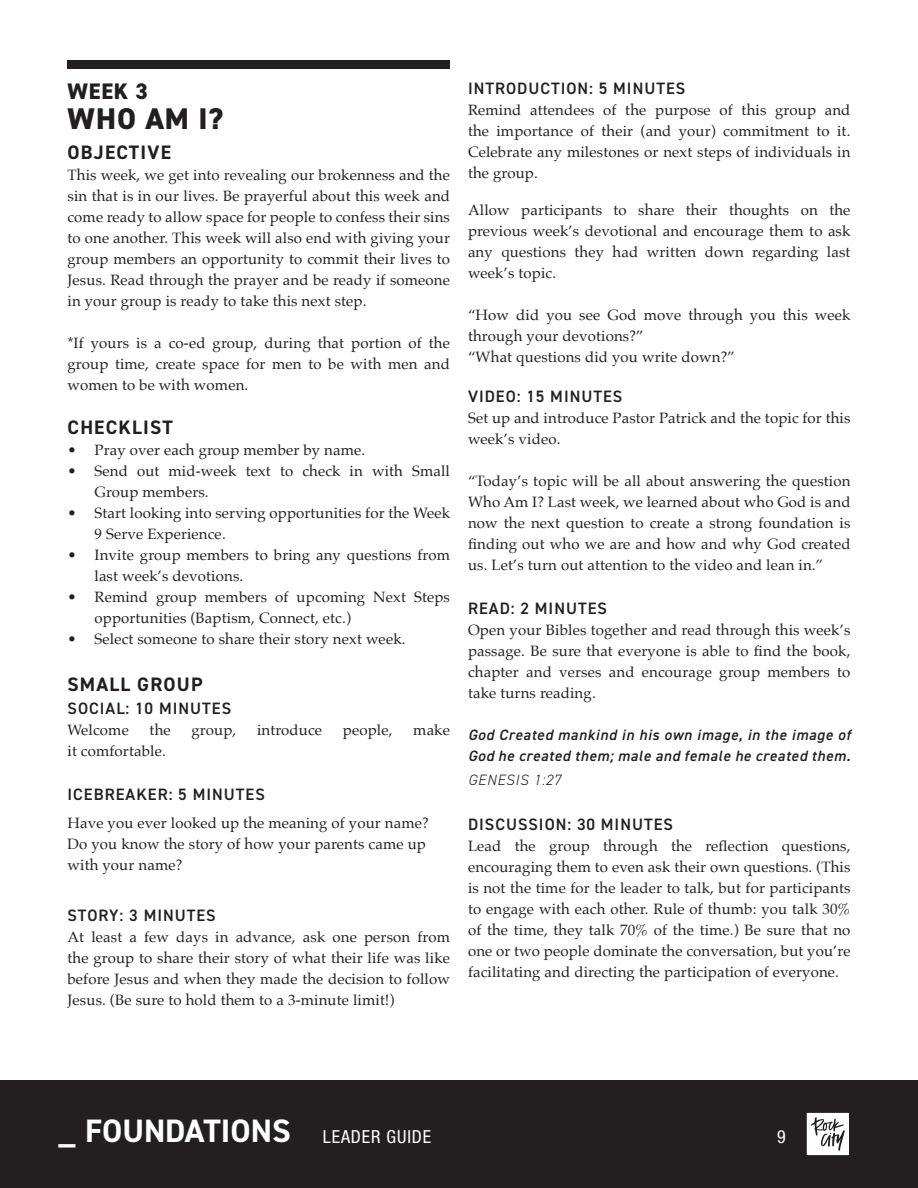
<style>
.page{position:relative;width:918px;height:1188px;background:#fff}
.page>*{position:absolute;margin:0;border:0;box-sizing:border-box;transform-origin:0 0}
.t1{font:700 32.55px "DIN2014";color:#fff}
.Week_Title{font:800 30px "DIN2014";color:#231f20}
.Week_Number{font:800 22.5px "DIN2014";color:#231f20}
.Section_Headers{font:700 19.5px "DIN2014";letter-spacing:.06em;color:#231f20}
.t2{font:condensed 18px "Helvetica Neue";color:#fff}
.Timed_Sections{font:600 16.5px "DIN2014";letter-spacing:.06em;color:#231f20}
.Timed_Sections-2{font:15px/21px "Palatino";letter-spacing:.01em;color:#231f20;text-align:justify}
.Verse{font:italic 600 15px/21px "DIN2014";letter-spacing:.05em;color:#231f20}
.Verse-2{font:italic 300 15px "DIN2014";letter-spacing:.05em;color:#231f20}
.s1{font-family:"Helvetica Neue";font-weight:400;font-stretch:condensed;font-size:18px}
</style>
<div class="page">
<div style="left:0;top:1080px;width:918px;height:108px;background:#231f20"></div>
<svg style="left:807px;top:1113px;width:42px;height:42px;background:#d8d8d8"></svg>
<div style="left:68px;top:60px;width:382px;height:9px;background:#231f20"></div>
<p class="Week_Number" style="left:68px;top:76px;width:82px">WEEK 3</p>
<p class="Week_Title" style="left:68px;top:98px;width:157px">WHO AM I?</p>
<p class="Section_Headers" style="left:68px;top:139px;width:105px">OBJECTIVE</p>
<p class="Timed_Sections-2" style="left:68px;top:164px;width:384px">This week, we get into revealing our brokenness and the sin that is in our lives. Be prayerful about this week and come ready to allow space for people to confess their sins to one another. This week will also end with giving your group members an opportunity to commit their lives to Jesus. Read through the prayer and be ready if someone in your group is ready to take this next step.</p>
<p class="Timed_Sections-2" style="left:68px;top:332px;width:384px">*If yours is a co-ed group, during that portion of the group time, create space for men to be with men and women to be with women.</p>
<p class="Section_Headers" style="left:68px;top:414px;width:107px">CHECKLIST</p>
<p class="Timed_Sections-2" style="left:68px;top:439px;width:299px">• Pray over each group member by name.</p>
<p class="Timed_Sections-2" style="left:94px;top:460px;width:357px;text-indent:-27px">• Send out mid-week text to check in with Small<br>Group members.</p>
<p class="Timed_Sections-2" style="left:94px;top:502px;width:357px;text-indent:-27px">• Start looking into serving opportunities for the Week<br>9 Serve Experience.</p>
<p class="Timed_Sections-2" style="left:94px;top:544px;width:357px;text-indent:-27px">• Invite group members to bring any questions from last week’s devotions.</p>
<p class="Timed_Sections-2" style="left:94px;top:586px;width:357px;text-indent:-27px">• Remind group members of upcoming Next Steps opportunities (Baptism, Connect, etc.)</p>
<p class="Timed_Sections-2" style="left:68px;top:628px;width:340px">• Select someone to share their story next week.</p>
<p class="Section_Headers" style="left:68px;top:671px;width:136px">SMALL GROUP</p>
<p class="Timed_Sections" style="left:68px;top:698px;width:165px">SOCIAL: 10 MINUTES</p>
<p class="Timed_Sections-2" style="left:68px;top:719px;width:63px">Welcome</p>
<p class="Timed_Sections-2" style="left:150px;top:719px;width:23px">the</p>
<p class="Timed_Sections-2" style="left:192px;top:719px;width:46px">group,</p>
<p class="Timed_Sections-2" style="left:257px;top:719px;width:67px">introduce</p>
<p class="Timed_Sections-2" style="left:343px;top:719px;width:51px">people,</p>
<p class="Timed_Sections-2" style="left:413px;top:719px;width:38px">make</p>
<p class="Timed_Sections-2" style="left:68px;top:740px;width:100px">it comfortable.</p>
<p class="Timed_Sections" style="left:68px;top:784px;width:199px">ICEBREAKER: 5 MINUTES</p>
<p class="Timed_Sections-2" style="left:68px;top:812px;width:363px;text-align:left">Have you ever looked up the meaning of your name?<br>Do you know the story of how your parents came up with your name?</p>
<p class="Timed_Sections" style="left:68px;top:905px;width:150px">STORY: 3 MINUTES</p>
<p class="Timed_Sections-2" style="left:68px;top:926px;width:384px">At least a few days in advance, ask one person from the group to share their story of what their life was like before Jesus and when they made the decision to follow Jesus. (Be sure to hold them to a 3-minute limit!)</p>
<p class="Timed_Sections" style="left:468px;top:77px;width:219px">INTRODUCTION: 5 MINUTES</p>
<p class="Timed_Sections-2" style="left:468px;top:99px;width:384px">Remind attendees of the purpose of this group and the importance of their (and your) commitment to it.<br>Celebrate any milestones or next steps of individuals in the group.</p>
<p class="Timed_Sections-2" style="left:468px;top:200px;width:384px">Allow participants to share their thoughts on the previous week’s devotional and encourage them to ask any questions they had written down regarding last week’s topic.</p>
<p class="Timed_Sections-2" style="left:468px;top:305px;width:384px">“How did you see God move through you this week through your devotions?”</p>
<p class="Timed_Sections-2" style="left:468px;top:347px;width:269px">“What questions did you write down?”</p>
<p class="Timed_Sections" style="left:468px;top:385px;width:156px">VIDEO: 15 MINUTES</p>
<p class="Timed_Sections-2" style="left:468px;top:407px;width:384px">Set up and introduce Pastor Patrick and the topic for this week’s video.</p>
<p class="Timed_Sections-2" style="left:468px;top:470px;width:384px">“Today’s topic will be all about answering the question Who Am I? Last week, we learned about who God is and now the next question to create a strong foundation is finding out who we are and how and why God created us. Let’s turn out attention to the video and lean in.”</p>
<p class="Timed_Sections" style="left:468px;top:598px;width:140px">READ: 2 MINUTES</p>
<p class="Timed_Sections-2" style="left:468px;top:620px;width:384px">Open your Bibles together and read through this week’s passage. Be sure that everyone is able to find the book, chapter and verses and encourage group members to take turns reading.</p>
<p class="Verse" style="left:468px;top:724px;width:384px">God Created mankind in his own image, in the image of<br>God he created them; male and female he created them.</p>
<p class="Verse-2" style="left:468px;top:771px;width:94px">GENESIS 1:27</p>
<p class="Timed_Sections" style="left:468px;top:813px;width:206px">DISCUSSION: 30 MINUTES</p>
<p class="Timed_Sections-2" style="left:468px;top:835px;width:384px">Lead the group through the reflection questions, encouraging them to even ask their own questions. (This is not the time for the leader to talk, but for participants to engage with each other. Rule of thumb: you talk 30% of the time, they talk 70% of the time.) Be sure that no one or two people dominate the conversation, but you’re facilitating and directing the participation of everyone.</p>
<h1 class="t1" style="left:58px;top:1109px;width:374px">_ FOUNDATIONS <span class="s1">LEADER GUIDE</span></h1>
<p class="t2" style="left:777px;top:1126px;width:10px">9</p>
</div>
